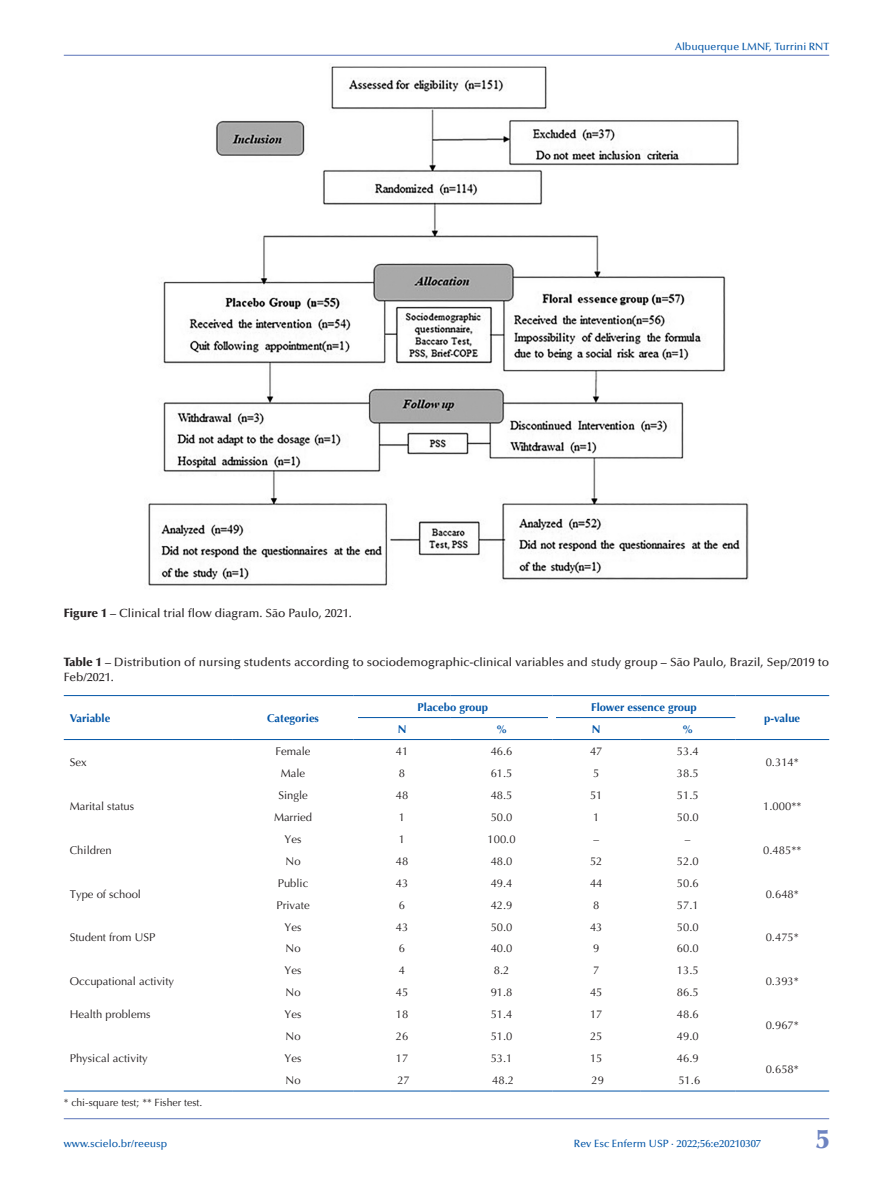
<style>
.page{position:relative;width:893px;height:1191px;background:#fff}
.page>*{position:absolute;margin:0;border:0;box-sizing:border-box;transform-origin:0 0}
.t1{font:900 27px "Optima LT";color:#6e84c1}
.Titulo_Tabela___Lege{font:500 12px/15px "Optima LT";color:#231f20}
.Tabela_Texto{font:11.25px "Optima LT";color:#231f20}
.Tabela_Texto-2{font:700 11.25px "Optima LT";color:#0154a6}
.t2{font:500 10.5px "Optima LT";color:#0154a6}
.Notas{font:10.5px "Optima LT";color:#231f20}
.s1{font-weight:900}
</style>
<div class="page">
<hr style="left:64px;top:1118px;width:765px;height:1px;background:#6e84c1">
<hr style="left:64px;top:55px;width:765px;height:1px;background:#6e84c1">
<hr style="left:64px;top:695px;width:169px;height:1px;background:#0154a6">
<hr style="left:64px;top:739px;width:169px;height:1px;background:#0154a6">
<hr style="left:233px;top:695px;width:120px;height:1px;background:#0154a6">
<hr style="left:353px;top:695px;width:98px;height:1px;background:#0154a6">
<hr style="left:451px;top:695px;width:101px;height:1px;background:#0154a6">
<hr style="left:552px;top:695px;width:88px;height:1px;background:#0154a6">
<hr style="left:640px;top:695px;width:95px;height:1px;background:#0154a6">
<hr style="left:735px;top:695px;width:94px;height:1px;background:#0154a6">
<hr style="left:353px;top:717px;width:98px;height:1px;background:#0154a6">
<hr style="left:451px;top:717px;width:101px;height:1px;background:#0154a6">
<hr style="left:552px;top:717px;width:88px;height:1px;background:#0154a6">
<hr style="left:640px;top:717px;width:95px;height:1px;background:#0154a6">
<hr style="left:233px;top:739px;width:120px;height:1px;background:#0154a6">
<hr style="left:353px;top:739px;width:98px;height:1px;background:#0154a6">
<hr style="left:451px;top:739px;width:101px;height:1px;background:#0154a6">
<hr style="left:552px;top:739px;width:88px;height:1px;background:#0154a6">
<hr style="left:640px;top:739px;width:95px;height:1px;background:#0154a6">
<hr style="left:735px;top:739px;width:94px;height:1px;background:#0154a6">
<hr style="left:64px;top:1090px;width:169px;height:1px;background:#0154a6">
<hr style="left:233px;top:1090px;width:120px;height:1px;background:#0154a6">
<hr style="left:353px;top:1090px;width:98px;height:1px;background:#0154a6">
<hr style="left:451px;top:1090px;width:101px;height:1px;background:#0154a6">
<hr style="left:552px;top:1090px;width:88px;height:1px;background:#0154a6">
<hr style="left:640px;top:1090px;width:95px;height:1px;background:#0154a6">
<hr style="left:735px;top:1090px;width:94px;height:1px;background:#0154a6">
<div style="left:350px;top:712px;width:7px;height:10px;background:#fff"></div>
<div style="left:549px;top:713px;width:7px;height:9px;background:#fff"></div>
<img style="left:148px;top:66px;width:600px;height:520px">
<p class="Titulo_Tabela___Lege" style="left:64px;top:606px;width:290px"><span class="s1">Figure 1</span> – Clinical trial flow diagram. São Paulo, 2021.</p>
<p class="t2" style="left:675px;top:40px;width:156px">Albuquerque LMNF, Turrini RNT</p>
<p class="Titulo_Tabela___Lege" style="left:64px;top:654px;width:767px"><span class="s1">Table 1</span> – Distribution of nursing students according to sociodemographic-clinical variables and study group – São Paulo, Brazil, Sep/2019 to<br>Feb/2021.</p>
<p class="Tabela_Texto-2" style="left:70px;top:711px;width:42px">Variable</p>
<p class="Tabela_Texto-2" style="left:267px;top:711px;width:53px">Categories</p>
<p class="Tabela_Texto-2" style="left:418px;top:700px;width:72px">Placebo group</p>
<p class="Tabela_Texto-2" style="left:591px;top:700px;width:107px">Flower essence group</p>
<p class="Tabela_Texto-2" style="left:764px;top:711px;width:37px">p-value</p>
<p class="Tabela_Texto-2" style="left:398px;top:722px;width:10px">N</p>
<p class="Tabela_Texto-2" style="left:496px;top:722px;width:13px">%</p>
<p class="Tabela_Texto-2" style="left:592px;top:722px;width:10px">N</p>
<p class="Tabela_Texto-2" style="left:682px;top:722px;width:13px">%</p>
<p class="Tabela_Texto" style="left:70px;top:755px;width:18px">Sex</p>
<p class="Tabela_Texto" style="left:70px;top:799px;width:66px">Marital status</p>
<p class="Tabela_Texto" style="left:70px;top:843px;width:43px">Children</p>
<p class="Tabela_Texto" style="left:70px;top:887px;width:73px">Type of school</p>
<p class="Tabela_Texto" style="left:70px;top:931px;width:87px">Student from USP</p>
<p class="Tabela_Texto" style="left:70px;top:975px;width:106px">Occupational activity</p>
<p class="Tabela_Texto" style="left:276px;top:744px;width:36px">Female</p>
<p class="Tabela_Texto" style="left:396px;top:744px;width:14px">41</p>
<p class="Tabela_Texto" style="left:491px;top:744px;width:23px">46.6</p>
<p class="Tabela_Texto" style="left:590px;top:744px;width:14px">47</p>
<p class="Tabela_Texto" style="left:677px;top:744px;width:23px">53.4</p>
<p class="Tabela_Texto" style="left:281px;top:766px;width:26px">Male</p>
<p class="Tabela_Texto" style="left:399px;top:766px;width:8px">8</p>
<p class="Tabela_Texto" style="left:491px;top:766px;width:23px">61.5</p>
<p class="Tabela_Texto" style="left:593px;top:766px;width:8px">5</p>
<p class="Tabela_Texto" style="left:677px;top:766px;width:23px">38.5</p>
<p class="Tabela_Texto" style="left:278px;top:788px;width:31px">Single</p>
<p class="Tabela_Texto" style="left:396px;top:788px;width:14px">48</p>
<p class="Tabela_Texto" style="left:491px;top:788px;width:23px">48.5</p>
<p class="Tabela_Texto" style="left:590px;top:788px;width:14px">51</p>
<p class="Tabela_Texto" style="left:677px;top:788px;width:23px">51.5</p>
<p class="Tabela_Texto" style="left:274px;top:810px;width:40px">Married</p>
<p class="Tabela_Texto" style="left:399px;top:810px;width:8px">1</p>
<p class="Tabela_Texto" style="left:491px;top:810px;width:23px">50.0</p>
<p class="Tabela_Texto" style="left:593px;top:810px;width:8px">1</p>
<p class="Tabela_Texto" style="left:677px;top:810px;width:23px">50.0</p>
<p class="Tabela_Texto" style="left:285px;top:832px;width:18px">Yes</p>
<p class="Tabela_Texto" style="left:399px;top:832px;width:8px">1</p>
<p class="Tabela_Texto" style="left:488px;top:832px;width:30px">100.0</p>
<p class="Tabela_Texto" style="left:286px;top:854px;width:17px">No</p>
<p class="Tabela_Texto" style="left:396px;top:854px;width:14px">48</p>
<p class="Tabela_Texto" style="left:491px;top:854px;width:23px">48.0</p>
<p class="Tabela_Texto" style="left:590px;top:854px;width:14px">52</p>
<p class="Tabela_Texto" style="left:677px;top:854px;width:23px">52.0</p>
<p class="Tabela_Texto" style="left:278px;top:876px;width:32px">Public</p>
<p class="Tabela_Texto" style="left:396px;top:876px;width:14px">43</p>
<p class="Tabela_Texto" style="left:491px;top:876px;width:23px">49.4</p>
<p class="Tabela_Texto" style="left:590px;top:876px;width:14px">44</p>
<p class="Tabela_Texto" style="left:677px;top:876px;width:23px">50.6</p>
<p class="Tabela_Texto" style="left:276px;top:898px;width:35px">Private</p>
<p class="Tabela_Texto" style="left:399px;top:898px;width:8px">6</p>
<p class="Tabela_Texto" style="left:491px;top:898px;width:23px">42.9</p>
<p class="Tabela_Texto" style="left:593px;top:898px;width:8px">8</p>
<p class="Tabela_Texto" style="left:677px;top:898px;width:23px">57.1</p>
<p class="Tabela_Texto" style="left:285px;top:920px;width:18px">Yes</p>
<p class="Tabela_Texto" style="left:396px;top:920px;width:14px">43</p>
<p class="Tabela_Texto" style="left:491px;top:920px;width:23px">50.0</p>
<p class="Tabela_Texto" style="left:590px;top:920px;width:14px">43</p>
<p class="Tabela_Texto" style="left:677px;top:920px;width:23px">50.0</p>
<p class="Tabela_Texto" style="left:286px;top:942px;width:17px">No</p>
<p class="Tabela_Texto" style="left:399px;top:942px;width:8px">6</p>
<p class="Tabela_Texto" style="left:491px;top:942px;width:23px">40.0</p>
<p class="Tabela_Texto" style="left:593px;top:942px;width:8px">9</p>
<p class="Tabela_Texto" style="left:677px;top:942px;width:23px">60.0</p>
<p class="Tabela_Texto" style="left:285px;top:964px;width:18px">Yes</p>
<p class="Tabela_Texto" style="left:399px;top:964px;width:8px">4</p>
<p class="Tabela_Texto" style="left:494px;top:964px;width:17px">8.2</p>
<p class="Tabela_Texto" style="left:593px;top:964px;width:8px">7</p>
<p class="Tabela_Texto" style="left:677px;top:964px;width:23px">13.5</p>
<p class="Tabela_Texto" style="left:286px;top:986px;width:17px">No</p>
<p class="Tabela_Texto" style="left:396px;top:986px;width:14px">45</p>
<p class="Tabela_Texto" style="left:491px;top:986px;width:23px">91.8</p>
<p class="Tabela_Texto" style="left:590px;top:986px;width:14px">45</p>
<p class="Tabela_Texto" style="left:677px;top:986px;width:23px">86.5</p>
<p class="Tabela_Texto" style="left:70px;top:1008px;width:82px">Health problems</p>
<p class="Tabela_Texto" style="left:285px;top:1008px;width:18px">Yes</p>
<p class="Tabela_Texto" style="left:396px;top:1008px;width:14px">18</p>
<p class="Tabela_Texto" style="left:491px;top:1008px;width:23px">51.4</p>
<p class="Tabela_Texto" style="left:590px;top:1008px;width:14px">17</p>
<p class="Tabela_Texto" style="left:677px;top:1008px;width:23px">48.6</p>
<p class="Tabela_Texto" style="left:286px;top:1030px;width:17px">No</p>
<p class="Tabela_Texto" style="left:396px;top:1030px;width:14px">26</p>
<p class="Tabela_Texto" style="left:491px;top:1030px;width:23px">51.0</p>
<p class="Tabela_Texto" style="left:590px;top:1030px;width:14px">25</p>
<p class="Tabela_Texto" style="left:677px;top:1030px;width:23px">49.0</p>
<p class="Tabela_Texto" style="left:70px;top:1052px;width:80px">Physical activity</p>
<p class="Tabela_Texto" style="left:285px;top:1052px;width:18px">Yes</p>
<p class="Tabela_Texto" style="left:396px;top:1052px;width:14px">17</p>
<p class="Tabela_Texto" style="left:491px;top:1052px;width:23px">53.1</p>
<p class="Tabela_Texto" style="left:590px;top:1052px;width:14px">15</p>
<p class="Tabela_Texto" style="left:677px;top:1052px;width:23px">46.9</p>
<p class="Notas" style="left:64px;top:1096px;width:140px">* chi-square test; ** Fisher test.</p>
<p class="Tabela_Texto" style="left:286px;top:1074px;width:17px">No</p>
<p class="Tabela_Texto" style="left:397px;top:1074px;width:14px">27</p>
<p class="Tabela_Texto" style="left:492px;top:1074px;width:23px">48.2</p>
<p class="Tabela_Texto" style="left:592px;top:1074px;width:14px">29</p>
<p class="Tabela_Texto" style="left:678px;top:1074px;width:23px">51.6</p>
<p class="Tabela_Texto" style="left:766px;top:755px;width:35px">0.314*</p>
<p class="Tabela_Texto" style="left:763px;top:799px;width:40px">1.000**</p>
<p class="Tabela_Texto" style="left:763px;top:843px;width:40px">0.485**</p>
<p class="Tabela_Texto" style="left:766px;top:887px;width:35px">0.648*</p>
<p class="Tabela_Texto" style="left:766px;top:931px;width:35px">0.475*</p>
<p class="Tabela_Texto" style="left:766px;top:975px;width:35px">0.393*</p>
<p class="Tabela_Texto" style="left:766px;top:1019px;width:35px">0.967*</p>
<p class="Tabela_Texto" style="left:766px;top:1063px;width:35px">0.658*</p>
<p class="t2" style="left:64px;top:1137px;width:105px">www.scielo.br/reeusp</p>
<p class="t2" style="left:574px;top:1137px;width:189px">Rev Esc Enferm USP · 2022;56:e20210307</p>
<h1 class="t1" style="left:816px;top:1123px;width:15px">5</h1>
</div>
